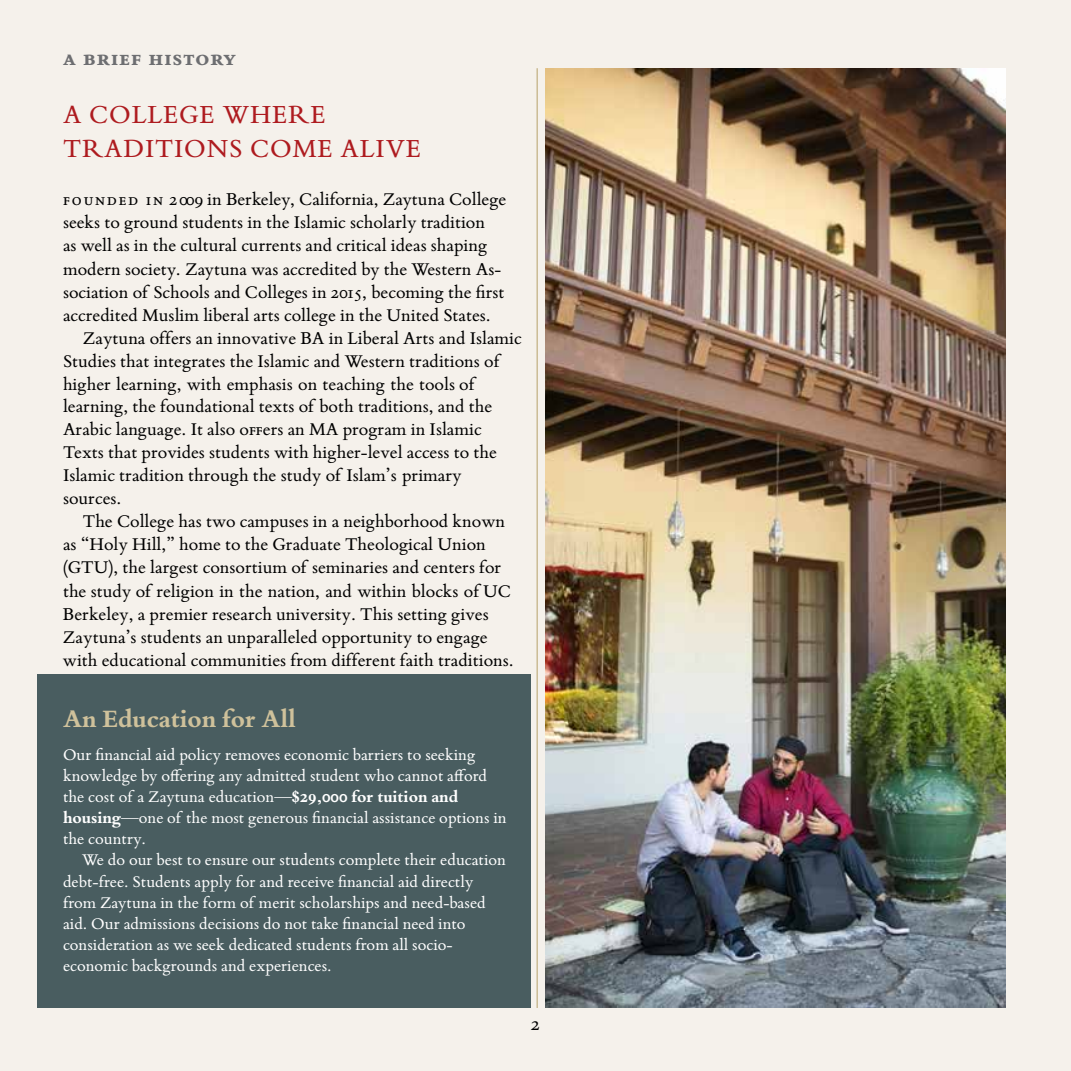
<style>
.page{position:relative;width:1071px;height:1071px;background:#f5f1eb}
.page>*{position:absolute;margin:0;border:0;box-sizing:border-box;transform-origin:0 0}
.t1{font:28px/33.6px "Bembo Book MT Pro DI";letter-spacing:.03em;color:#ae1b1f}
.t2{font:700 26.78px "Bembo Book MT Pro Di";color:#cfc19b}
.t3{font:700 24.5px "Bembo Book MT Pro Di";letter-spacing:.05em;color:#6d6e71}
.t4{font:21px "Bembo Book MT Pro DI";color:#000}
.t5{font:19.25px "Bembo Book MT Pro DI";color:#000}
.t6{font:17.5px/21px "Bembo Book MT Pro DI";color:#fff}
.s1{font-family:"Bembo Book MT Pro Di";font-weight:700}
</style>
<div class="page">
<div style="left:37px;top:675px;width:494px;height:333px;background:#495d60"></div>
<img style="left:546px;top:69px;width:460px;height:939px">
<hr style="left:537px;top:68px;width:1px;height:940px;background:#b6a16a">
<p class="t3" style="left:63px;top:42px;width:174px">A Brief History</p>
<h1 class="t1" style="left:63px;top:97px;width:359px">A COLLEGE WHERE<br>TRADITIONS COME ALIVE</h1>
<p class="t5" style="left:63px;top:188px;width:445px">founded in 2009 in Berkeley, California, Zaytuna College</p>
<p class="t5" style="left:63px;top:211px;width:424px">seeks to ground students in the Islamic scholarly tradition</p>
<p class="t5" style="left:63px;top:234px;width:426px">as well as in the cultural currents and critical ideas shaping</p>
<p class="t5" style="left:63px;top:257px;width:440px">modern society. Zaytuna was accredited by the Western As-</p>
<p class="t5" style="left:63px;top:280px;width:443px">sociation of Schools and Colleges in 2015, becoming the first</p>
<p class="t5" style="left:63px;top:303px;width:429px">accredited Muslim liberal arts college in the United States.</p>
<p class="t5" style="left:83px;top:326px;width:440px">Zaytuna offers an innovative BA in Liberal Arts and Islamic</p>
<p class="t5" style="left:63px;top:349px;width:439px">Studies that integrates the Islamic and Western traditions of</p>
<p class="t5" style="left:63px;top:372px;width:414px">higher learning, with emphasis on teaching the tools of</p>
<p class="t5" style="left:63px;top:395px;width:431px">learning, the foundational texts of both traditions, and the</p>
<p class="t5" style="left:63px;top:418px;width:420px">Arabic language. It also offers an MA program in Islamic</p>
<p class="t5" style="left:63px;top:441px;width:435px">Texts that provides students with higher-level access to the</p>
<p class="t5" style="left:63px;top:464px;width:400px">Islamic tradition through the study of Islam’s primary</p>
<p class="t5" style="left:63px;top:486px;width:60px">sources.</p>
<p class="t5" style="left:83px;top:510px;width:424px">The College has two campuses in a neighborhood known</p>
<p class="t5" style="left:63px;top:533px;width:424px">as “Holy Hill,” home to the Graduate Theological Union</p>
<p class="t5" style="left:63px;top:556px;width:440px">(GTU), the largest consortium of seminaries and centers for</p>
<p class="t5" style="left:63px;top:579px;width:450px">the study of religion in the nation, and within blocks of UC</p>
<p class="t5" style="left:63px;top:602px;width:427px">Berkeley, a premier research university. This setting gives</p>
<p class="t5" style="left:63px;top:626px;width:426px">Zaytuna’s students an unparalleled opportunity to engage</p>
<p class="t5" style="left:63px;top:649px;width:452px">with educational communities from different faith traditions.</p>
<h2 class="t2" style="left:63px;top:703px;width:234px">An Education for All</h2>
<p class="t6" style="left:63px;top:744px;width:445px">Our financial aid policy removes economic barriers to seeking knowledge by offering any admitted student who cannot afford the cost of a Zaytuna education—<span class="s1">$29,000 for tuition and housing</span>—one of the most generous financial assistance options in the country.</p>
<p class="t6" style="left:63px;top:849px;width:444px;text-indent:19px">We do our best to ensure our students complete their education debt-free. Students apply for and receive financial aid directly from Zaytuna in the form of merit scholarships and need-based aid. Our admissions decisions do not take financial need into consideration as we seek dedicated students from all socio&shy;economic backgrounds and experiences.</p>
<p class="t4" style="left:531px;top:1011px;width:11px">2</p>
</div>
